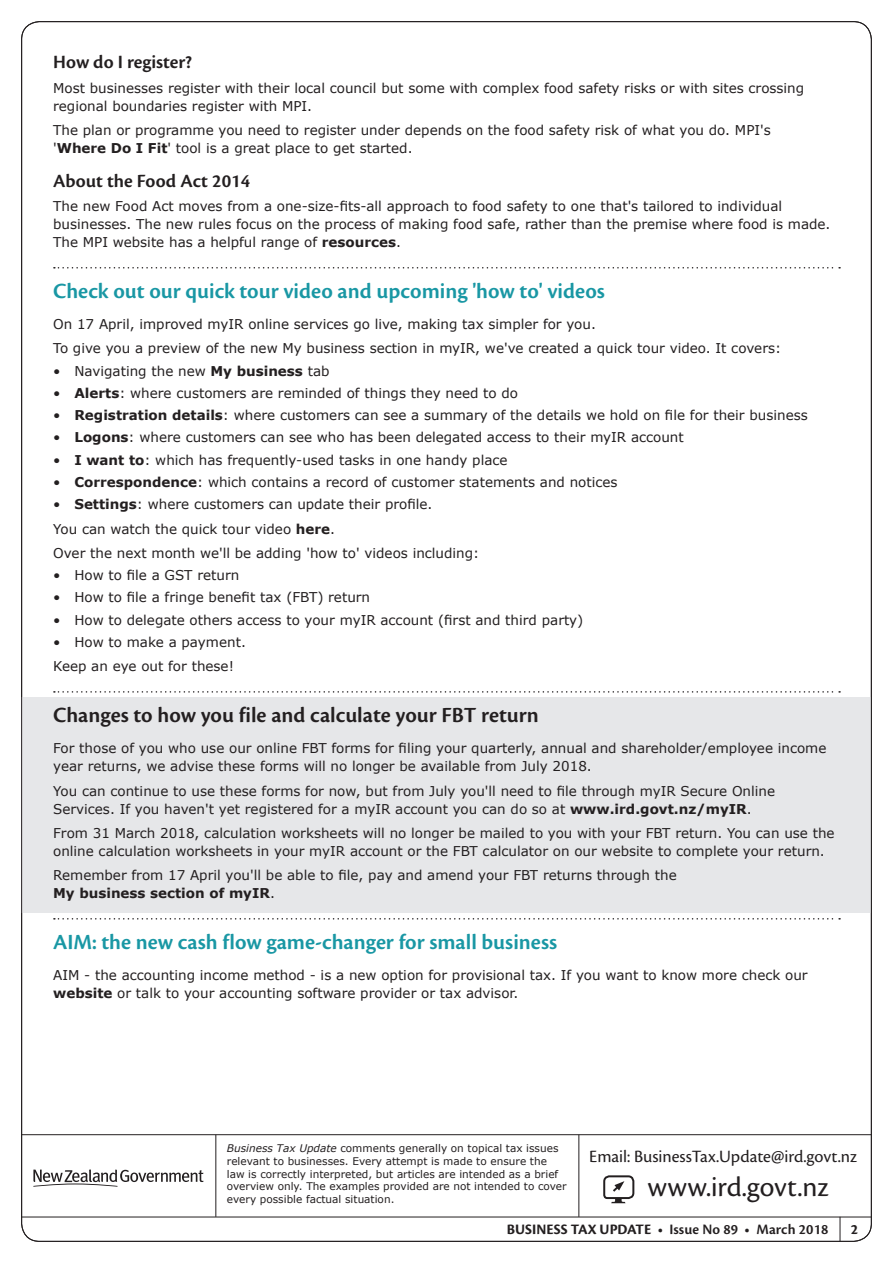
<style>
.page{position:relative;width:893px;height:1263px;background:#fff}
.page>*{position:absolute;margin:0;border:0;box-sizing:border-box;transform-origin:0 0}
.t1{font:29.25px "Cronos Pro";color:#231f20}
.t2{font:600 22.5px "Cronos Pro";color:#1997a4}
.t3{font:600 22.5px "Cronos Pro";color:#231f20}
.t4{font:600 19.5px "Cronos Pro";color:#231f20}
.t5{font:18px "Cronos Pro";color:#231f20}
.t6{font:600 15px "Cronos Pro";letter-spacing:.005em;color:#231f20}
.t7{font:700 15px "Cronos Pro";color:#231f20}
.t8{font:13.5px/18px "Verdana";color:#231f20}
.t9{font:10.5px/12.6px "Verdana";color:#231f20}
.s1{font-weight:700}
.s2{font-style:italic}
</style>
<div class="page">
<div style="left:22px;top:697px;width:849px;height:216px;background:#e6e7e9"></div>
<hr style="left:21px;top:1134px;width:850px;height:1px;background:#231f20">
<svg style="left:603px;top:1175px;width:32px;height:28px"></svg>
<hr style="left:215px;top:1135px;width:1px;height:82px;background:#231f20">
<svg style="left:33px;top:1169px;width:170px;height:18px"></svg>
<hr style="left:578px;top:1135px;width:1px;height:82px;background:#231f20">
<hr style="left:21px;top:1216px;width:850px;height:1px;background:#231f20">
<svg style="left:840px;top:1217px;width:1px;height:24px"></svg>
<svg style="left:54px;top:267px;width:786px;height:1px"></svg>
<svg style="left:54px;top:691px;width:786px;height:2px"></svg>
<svg style="left:54px;top:918px;width:786px;height:1px"></svg>
<h3 class="t4" style="left:53px;top:51px;width:141px">How do I register?</h3>
<p class="t8" style="left:53px;top:79px;width:753px">Most businesses register with their local council but some with complex food safety risks or with sites crossing regional boundaries register with MPI.</p>
<p class="t8" style="left:53px;top:121px;width:719px">The plan or programme you need to register under depends on the food safety risk of what you do. MPI's '<span class="s1">Where Do I Fit</span>' tool is a great place to get started.</p>
<h3 class="t4" style="left:53px;top:170px;width:199px">About the Food Act 2014</h3>
<p class="t8" style="left:53px;top:197px;width:779px">The new Food Act moves from a one-size-fits-all approach to food safety to one that's tailored to individual businesses. The new rules focus on the process of making food safe, rather than the premise where food is made.<br>The MPI website has a helpful range of <span class="s1">resources</span>.</p>
<h2 class="t2" style="left:53px;top:278px;width:553px">Check out our quick tour video and upcoming 'how to' videos</h2>
<p class="t8" style="left:53px;top:312px;width:730px;line-height:24.5px">On 17 April, improved myIR online services go live, making tax simpler for you.<br>To give you a preview of the new My business section in myIR, we've created a quick tour video. It covers:</p>
<p class="t8" style="left:53px;top:362px;width:278px">• Navigating the new <span class="s1">My business</span> tab</p>
<p class="t8" style="left:53px;top:384px;width:466px">• <span class="s1">Alerts</span>: where customers are reminded of things they need to do</p>
<p class="t8" style="left:53px;top:406px;width:756px">• <span class="s1">Registration details</span>: where customers can see a summary of the details we hold on file for their business</p>
<p class="t8" style="left:53px;top:428px;width:632px">• <span class="s1">Logons</span>: where customers can see who has been delegated access to their myIR account</p>
<p class="t8" style="left:53px;top:451px;width:456px">• <span class="s1">I want to</span>: which has frequently-used tasks in one handy place</p>
<p class="t8" style="left:53px;top:473px;width:566px">• <span class="s1">Correspondence</span>: which contains a record of customer statements and notices</p>
<p class="t8" style="left:53px;top:492px;width:428px;line-height:24.5px">• <span class="s1">Settings</span>: where customers can update their profile.<br>You can watch the quick tour video <span class="s1">here</span>.<br>Over the next month we'll be adding 'how to' videos including:</p>
<p class="t8" style="left:53px;top:566px;width:188px">• How to file a GST return</p>
<p class="t8" style="left:53px;top:588px;width:319px">• How to file a fringe benefit tax (FBT) return</p>
<p class="t8" style="left:53px;top:611px;width:532px">• How to delegate others access to your myIR account (first and third party)</p>
<p class="t8" style="left:53px;top:630px;width:194px;line-height:24.5px">• How to make a payment.<br>Keep an eye out for these!</p>
<h2 class="t3" style="left:53px;top:702px;width:487px">Changes to how you file and calculate your FBT return</h2>
<p class="t8" style="left:53px;top:739px;width:775px">For those of you who use our online FBT forms for filing your quarterly, annual and shareholder/employee income year returns, we advise these forms will no longer be available from July 2018.</p>
<p class="t8" style="left:53px;top:781px;width:723px">You can continue to use these forms for now, but from July you'll need to file through myIR Secure Online<br>Services. If you haven't yet registered for a myIR account you can do so at <span class="s1">www.ird.govt.nz/myIR</span>.</p>
<p class="t8" style="left:53px;top:824px;width:783px">From 31 March 2018, calculation worksheets will no longer be mailed to you with your FBT return. You can use the online calculation worksheets in your myIR account or the FBT calculator on our website to complete your return.</p>
<p class="t8" style="left:53px;top:866px;width:625px">Remember from 17 April you'll be able to file, pay and amend your FBT returns through the<br><span class="s1">My business section of myIR</span>.</p>
<h2 class="t2" style="left:53px;top:929px;width:505px">AIM: the new cash flow game-changer for small business</h2>
<p class="t8" style="left:53px;top:966px;width:756px">AIM - the accounting income method - is a new option for provisional tax. If you want to know more check our <span class="s1">website</span> or talk to your accounting software provider or tax advisor.</p>
<p class="t9" style="left:227px;top:1142px;width:341px"><span class="s2">Business Tax Update</span> comments generally on topical tax issues relevant to businesses. Every attempt is made to ensure the law is correctly interpreted, but articles are intended as a brief overview only. The examples provided are not intended to cover every possible factual situation.</p>
<h3 class="t5" style="left:589px;top:1146px;width:269px">Email: BusinessTax.Update@ird.govt.nz</h3>
<h1 class="t1" style="left:648px;top:1170px;width:183px">www.ird.govt.nz</h1>
<p class="t6" style="left:507px;top:1220px;width:323px"><span class="s1">BUSINESS TAX UPDATE</span> • Issue No 89 • March 2018</p>
<p class="t7" style="left:851px;top:1220px;width:9px">2</p>
</div>
